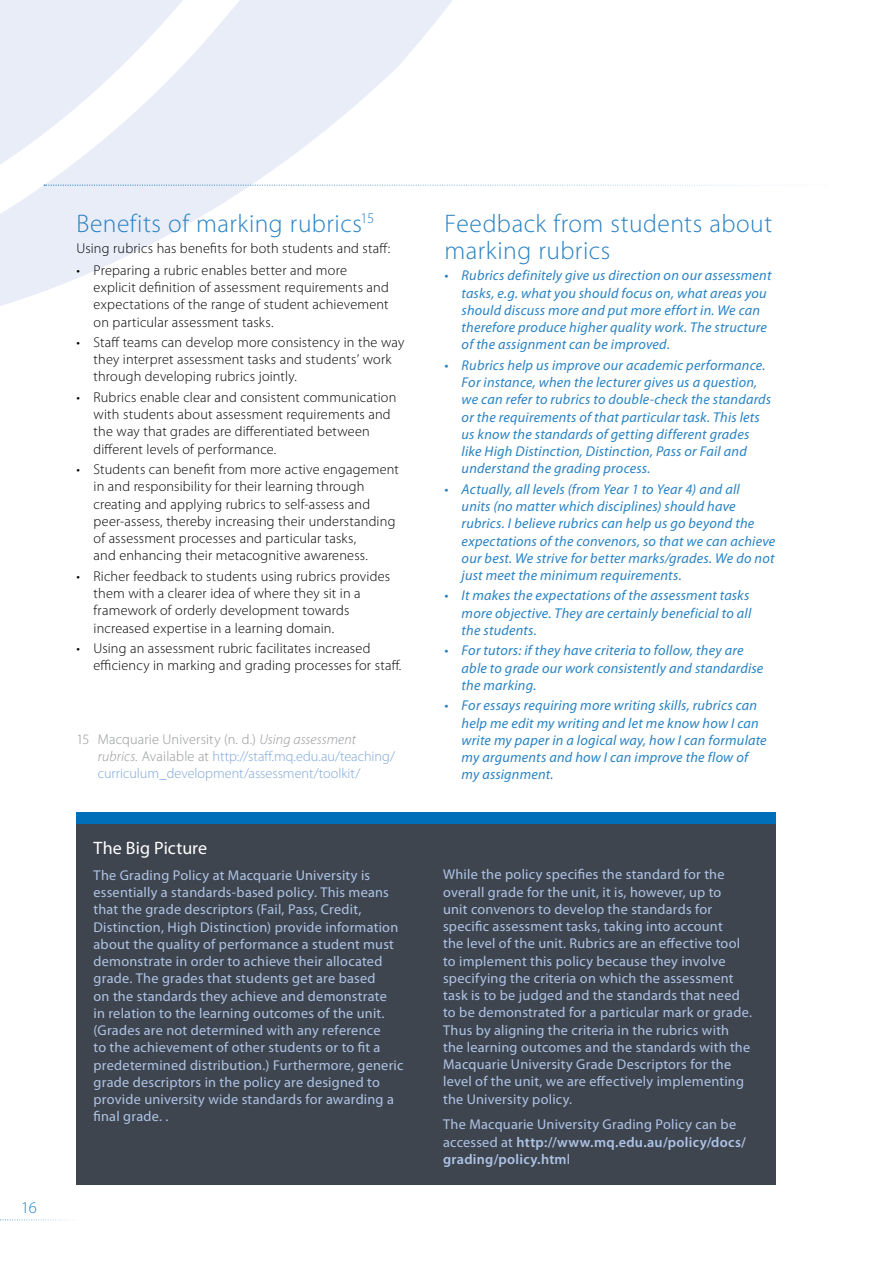
<style>
.page{position:relative;width:893px;height:1263px;background:#fff}
.page>*{position:absolute;margin:0;border:0;box-sizing:border-box;transform-origin:0 0}
.t1{font:300 25.5px/27px "Myriad Pro";letter-spacing:.02em;color:#2882c4}
.t2{font:18px "Myriad Pro";color:#fff}
.t3{font:300 16.5px "Myriad Pro";color:#2882c4}
.t4{font:14.25px/17.2px "Myriad Pro";letter-spacing:.015em;color:#aec4e6}
.t5{font:italic 14.25px/17.2px "Myriad Pro";letter-spacing:.015em;color:#2882c4}
.t6{font:300 14.25px/17.2px "Myriad Pro";letter-spacing:.015em;color:#000}
.t7{font:300 14.25px/17.2px "Myriad Pro";letter-spacing:.005em;color:#7ea6d7}
.s1{color:#939598}
.s2{font-style:italic;color:#939598}
.s3{font-weight:600}
</style>
<div class="page">
<svg style="left:0;top:250px;width:139px;height:56px;fill:#e9edf8"></svg>
<svg style="left:0;top:1219px;width:70px;height:1px"></svg>
<svg style="left:0;top:0;width:826px;height:250px"></svg>
<div style="left:77px;top:821px;width:699px;height:364px;background:#3f454f"></div>
<div style="left:77px;top:812px;width:699px;height:12px;background:#006fba"></div>
<p class="t3" style="left:21px;top:1197px;width:17px">16</p>
<h1 class="t1" style="left:77px;top:209px;width:299px">Benefits of marking rubrics<sup>15</sup></h1>
<p class="t6" style="left:77px;top:240px;width:315px">Using rubrics has benefits for both students and staff:</p>
<p class="t6" style="left:94px;top:261px;width:297px;text-indent:-17px">• Preparing a rubric enables better and more explicit definition of assessment requirements and expectations of the range of student achievement on particular assessment tasks.</p>
<p class="t6" style="left:94px;top:333px;width:312px;text-indent:-17px">• Staff teams can develop more consistency in the way they interpret assessment tasks and students’ work through developing rubrics jointly.</p>
<p class="t6" style="left:94px;top:388px;width:304px;text-indent:-17px">• Rubrics enable clear and consistent communication with students about assessment requirements and the way that grades are differentiated between different levels of performance.</p>
<p class="t6" style="left:94px;top:461px;width:307px;text-indent:-17px">• Students can benefit from more active engagement in and responsibility for their learning through creating and applying rubrics to self-assess and peer-assess, thereby increasing their understanding of assessment processes and particular tasks,<br>and enhancing their metacognitive awareness.</p>
<p class="t6" style="left:94px;top:567px;width:298px;text-indent:-17px">• Richer feedback to students using rubrics provides them with a clearer idea of where they sit in a framework of orderly development towards increased expertise in a learning domain.</p>
<p class="t6" style="left:94px;top:640px;width:309px;text-indent:-17px">• Using an assessment rubric facilitates increased efficiency in marking and grading processes for staff.</p>
<p class="t7" style="left:98px;top:730px;width:299px;text-indent:-21px"><span class="s1">15 Macquarie University (n. d.)</span> <span class="s2">Using assessment rubrics.</span> <span class="s1">Available at</span> http://staff.mq.edu.au/teaching/ curriculum_development/assessment/toolkit/</p>
<h1 class="t1" style="left:445px;top:209px;width:329px">Feedback from students about marking rubrics</h1>
<p class="t5" style="left:462px;top:267px;width:311px;text-indent:-17px">• Rubrics definitely give us direction on our assessment tasks, e.g. what you should focus on, what areas you should discuss more and put more effort in. We can therefore produce higher quality work. The structure of the assignment can be improved.</p>
<p class="t5" style="left:462px;top:356px;width:311px;text-indent:-17px">• Rubrics help us improve our academic performance.<br>For instance, when the lecturer gives us a question, we can refer to rubrics to double-check the standards or the requirements of that particular task. This lets us know the standards of getting different grades like High Distinction, Distinction, Pass or Fail and understand the grading process.</p>
<p class="t5" style="left:462px;top:480px;width:315px;text-indent:-17px">• Actually, all levels (from Year 1 to Year 4) and all<br>units (no matter which disciplines) should have rubrics. I believe rubrics can help us go beyond the expectations of the convenors, so that we can achieve our best. We strive for better marks/grades. We do not just meet the minimum requirements.</p>
<p class="t5" style="left:462px;top:587px;width:291px;text-indent:-17px">• It makes the expectations of the assessment tasks more objective. They are certainly beneficial to all the students.</p>
<p class="t5" style="left:462px;top:642px;width:303px;text-indent:-17px">• For tutors: if they have criteria to follow, they are able to grade our work consistently and standardise the marking.</p>
<p class="t5" style="left:462px;top:697px;width:307px;text-indent:-17px">• For essays requiring more writing skills, rubrics can help me edit my writing and let me know how I can write my paper in a logical way, how I can formulate my arguments and how I can improve the flow of my assignment.</p>
<p class="t2" style="left:94px;top:837px;width:115px">The Big Picture</p>
<p class="t4" style="left:94px;top:866px;width:312px">The Grading Policy at Macquarie University is essentially a standards-based policy. This means that the grade descriptors (Fail, Pass, Credit, Distinction, High Distinction) provide information about the quality of performance a student must demonstrate in order to achieve their allocated grade. The grades that students get are based<br>on the standards they achieve and demonstrate<br>in relation to the learning outcomes of the unit. (Grades are not determined with any reference<br>to the achievement of other students or to fit a predetermined distribution.) Furthermore, generic grade descriptors in the policy are designed to provide university wide standards for awarding a final grade. .</p>
<p class="t4" style="left:443px;top:866px;width:310px">While the policy specifies the standard for the overall grade for the unit, it is, however, up to<br>unit convenors to develop the standards for specific assessment tasks, taking into account<br>the level of the unit. Rubrics are an effective tool to implement this policy because they involve specifying the criteria on which the assessment task is to be judged and the standards that need to be demonstrated for a particular mark or grade.<br>Thus by aligning the criteria in the rubrics with the learning outcomes and the standards with the Macquarie University Grade Descriptors for the level of the unit, we are effectively implementing the University policy.</p>
<p class="t4" style="left:443px;top:1116px;width:304px">The Macquarie University Grading Policy can be accessed at <span class="s3">http://www.mq.edu.au/policy/docs/ grading/policy.htm</span>l</p>
</div>
